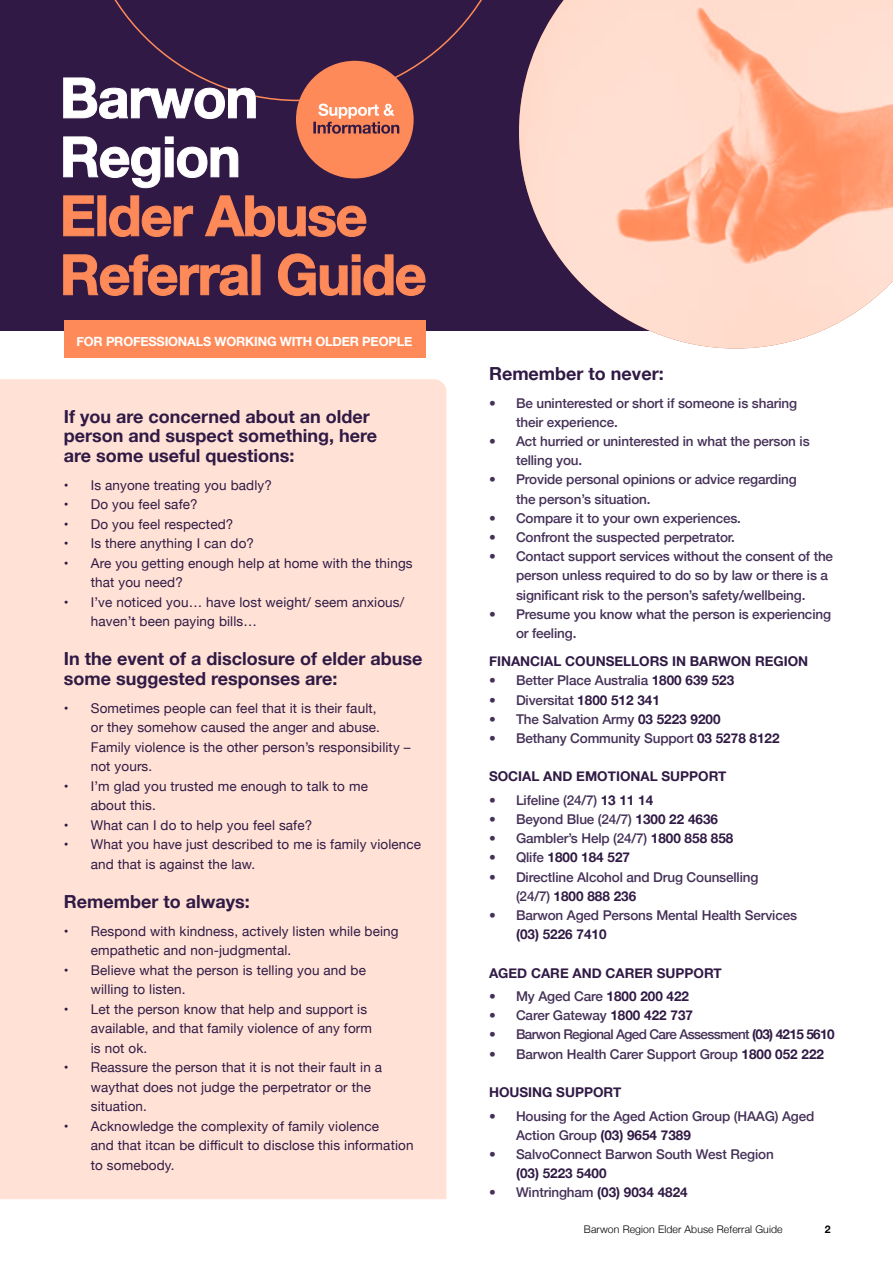
<style>
.page{position:relative;width:893px;height:1263px;background:#fff}
.page>*{position:absolute;margin:0;border:0;box-sizing:border-box;transform-origin:0 0}
.t1{font:700 18px/19.5px "Helvetica Neue";color:#301a45}
.t2{font:500 13.5px/19.2px "Helvetica Neue";letter-spacing:-.01em;color:#453158}
.t3{font:13.5px/19.5px "Helvetica Neue";letter-spacing:.01em;color:#301a45}
.t4{font:700 13.5px "Helvetica Neue";color:#301a45}
.t5{font:500 13.5px "Helvetica Neue";letter-spacing:-.045em;color:#453158}
.t6{font:700 12.75px "Helvetica Neue";letter-spacing:-.015em;color:#fff}
.t7{font:300 10.5px "Helvetica Neue";letter-spacing:.01em;color:#000}
.t8{font:700 10.5px "Helvetica Neue";color:#000}
.s1{font-weight:700;color:#301a45}
.s2{font-weight:500;color:#453158}
</style>
<div class="page">
<div style="left:0;top:379px;width:446px;height:820px;background:#ffe2d5"></div>
<div style="left:0;top:0;width:669px;height:331px;background:#301a45"></div>
<svg style="left:63px;top:253px;width:362px;height:43px"></svg>
<svg style="left:63px;top:195px;width:303px;height:42px"></svg>
<div style="left:64px;top:320px;width:361px;height:38px;background:#ff8a59"></div>
<svg style="left:63px;top:0;width:419px;height:188px"></svg>
<img style="left:519px;top:0;width:374px;height:348px">
<p class="t6" style="left:77px;top:331px;width:337px">FOR PROFESSIONALS WORKING WITH OLDER PEOPLE</p>
<h1 class="t1" style="left:64px;top:407px;width:315px">If you are concerned about an older person and suspect something, here are some useful questions:</h1>
<p class="t3" style="left:64px;top:476px;width:210px">• Is anyone treating you badly?</p>
<p class="t3" style="left:64px;top:496px;width:135px">• Do you feel safe?</p>
<p class="t3" style="left:64px;top:515px;width:171px">• Do you feel respected?</p>
<p class="t3" style="left:64px;top:534px;width:192px">• Is there anything I can do?</p>
<p class="t3" style="left:91px;top:554px;width:323px;text-indent:-27px">• Are you getting enough help at home with the things that you need?</p>
<p class="t3" style="left:91px;top:593px;width:315px;text-indent:-27px">• I’ve noticed you… have lost weight/ seem anxious/ haven’t been paying bills…</p>
<h1 class="t1" style="left:64px;top:650px;width:360px">In the event of a disclosure of elder abuse some suggested responses are:</h1>
<p class="t3" style="left:91px;top:699px;width:321px;text-indent:-27px">• Sometimes people can feel that it is their fault,<br>or they somehow caused the anger and abuse.<br>Family violence is the other person’s responsibility – not yours.</p>
<p class="t3" style="left:91px;top:777px;width:279px;text-indent:-27px">• I’m glad you trusted me enough to talk to me about this.</p>
<p class="t3" style="left:64px;top:816px;width:250px">• What can I do to help you feel safe?</p>
<p class="t3" style="left:91px;top:835px;width:332px;text-indent:-27px">• What you have just described to me is family violence and that is against the law.</p>
<h1 class="t1" style="left:64px;top:892px;width:187px">Remember to always:</h1>
<p class="t3" style="left:91px;top:922px;width:309px;text-indent:-27px">• Respond with kindness, actively listen while being empathetic and non-judgmental.</p>
<p class="t3" style="left:91px;top:961px;width:277px;text-indent:-27px">• Believe what the person is telling you and be willing to listen.</p>
<p class="t3" style="left:91px;top:1000px;width:283px;text-indent:-27px">• Let the person know that help and support is available, and that family violence of any form is not ok.</p>
<p class="t3" style="left:91px;top:1058px;width:293px;text-indent:-27px">• Reassure the person that it is not their fault in a waythat does not judge the perpetrator or the situation.</p>
<p class="t3" style="left:91px;top:1117px;width:324px;text-indent:-27px">• Acknowledge the complexity of family violence<br>and that itcan be difficult to disclose this information to somebody.</p>
<h1 class="t1" style="left:489px;top:364px;width:176px">Remember to never:</h1>
<p class="t2" style="left:516px;top:392px;width:283px;text-indent:-27px">• Be uninterested or short if someone is sharing their experience.</p>
<p class="t2" style="left:516px;top:430px;width:295px;text-indent:-27px">• Act hurried or uninterested in what the person is telling you.</p>
<p class="t2" style="left:516px;top:469px;width:282px;text-indent:-27px">• Provide personal opinions or advice regarding the person’s situation.</p>
<p class="t2" style="left:489px;top:507px;width:254px">• Compare it to your own experiences.</p>
<p class="t2" style="left:489px;top:526px;width:247px">• Confront the suspected perpetrator.</p>
<p class="t2" style="left:516px;top:546px;width:319px;text-indent:-27px">• Contact support services without the consent of the person unless required to do so by law or there is a significant risk to the person’s safety/wellbeing.</p>
<p class="t2" style="left:516px;top:603px;width:317px;text-indent:-27px">• Presume you know what the person is experiencing or feeling.</p>
<p class="t4" style="left:489px;top:651px;width:321px">FINANCIAL COUNSELLORS IN BARWON REGION</p>
<p class="t2" style="left:489px;top:670px;width:247px">• Better Place Australia <span class="s1">1800 639 523</span></p>
<p class="t2" style="left:489px;top:689px;width:172px">• Diversitat <span class="s1">1800 512 341</span></p>
<p class="t2" style="left:489px;top:708px;width:233px">• The Salvation Army <span class="s1">03 5223 9200</span></p>
<p class="t2" style="left:489px;top:727px;width:292px">• Bethany Community Support <span class="s1">03 5278 8122</span></p>
<p class="t4" style="left:489px;top:766px;width:239px">SOCIAL AND EMOTIONAL SUPPORT</p>
<p class="t2" style="left:489px;top:789px;width:166px">• Lifeline (24/7) <span class="s1">13 11 14</span></p>
<p class="t2" style="left:489px;top:808px;width:231px">• Beyond Blue (24/7) <span class="s1">1300 22 4636</span></p>
<p class="t2" style="left:489px;top:828px;width:246px">• Gambler’s Help (24/7) <span class="s1">1800 858 858</span></p>
<p class="t4" style="left:489px;top:847px;width:143px"><span class="s2">• Qlife</span> 1800 184 527</p>
<p class="t2" style="left:516px;top:866px;width:244px;text-indent:-27px">• Directline Alcohol and Drug Counselling (24/7) <span class="s1">1800 888 236</span></p>
<p class="t2" style="left:489px;top:904px;width:310px">• Barwon Aged Persons Mental Health Services</p>
<p class="t4" style="left:516px;top:924px;width:92px">(03) 5226 7410</p>
<p class="t4" style="left:489px;top:962px;width:234px">AGED CARE AND CARER SUPPORT</p>
<p class="t2" style="left:489px;top:985px;width:202px">• My Aged Care <span class="s1">1800 200 422</span></p>
<p class="t2" style="left:489px;top:1005px;width:205px">• Carer Gateway <span class="s1">1800 422 737</span></p>
<p class="t5" style="left:489px;top:1024px;width:347px">• Barwon Regional Aged Care Assessment <span class="s1">(03) 4215 5610</span></p>
<p class="t2" style="left:489px;top:1043px;width:337px">• Barwon Health Carer Support Group <span class="s1">1800 052 222</span></p>
<p class="t4" style="left:489px;top:1082px;width:134px">HOUSING SUPPORT</p>
<p class="t2" style="left:516px;top:1105px;width:300px;text-indent:-27px">• Housing for the Aged Action Group (HAAG) Aged<br>Action Group <span class="s1">(03) 9654 7389</span></p>
<p class="t2" style="left:489px;top:1143px;width:286px">• SalvoConnect Barwon South West Region</p>
<p class="t4" style="left:516px;top:1163px;width:92px">(03) 5223 5400</p>
<p class="t2" style="left:489px;top:1182px;width:200px">• Wintringham <span class="s1">(03) 9034 4824</span></p>
<p class="t7" style="left:584px;top:1220px;width:200px">Barwon Region Elder Abuse Referral Guide</p>
<p class="t8" style="left:825px;top:1221px;width:7px">2</p>
</div>
